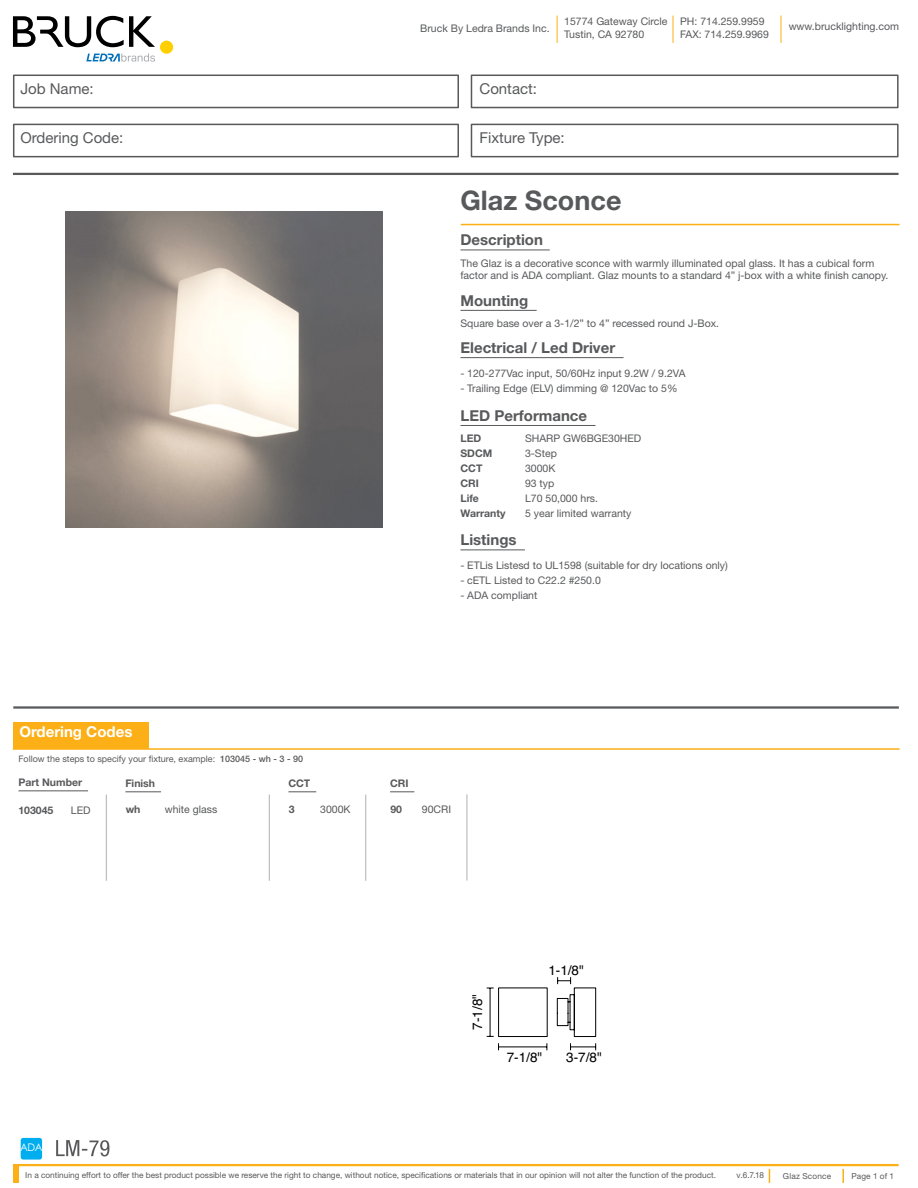
<style>
.page{position:relative;width:918px;height:1188px;background:#fff}
.page>*{position:absolute;margin:0;border:0;box-sizing:border-box;transform-origin:0 0}
.t1{font:700 27px "Helvetica Neue LT Std";color:#58595b}
.t2{font:700 15px "Helvetica Neue LT Std";color:#58595b}
.t3{font:15px "Helvetica Neue LT Std";color:#58595b}
.t4{font:700 15px "Helvetica Neue LT Std";color:#fff}
.t5{font:13.5px "Helvetica";color:#000}
.t6{font:10.5px/15px "Helvetica Neue LT Std";color:#58595b}
.t7{font:700 10.5px/15px "Helvetica Neue LT Std";color:#58595b}
.t8{font:10.5px "Century Gothic";color:#fff}
.t9{font:9px "Helvetica Neue LT Std";color:#58595b}
.t10{font:8.25px "Helvetica Neue LT Std";color:#58595b}
.t11{font:8.25px "Helvetica Neue LT Std";letter-spacing:.025em;color:#58595b}
.s1{font-weight:500}
</style>
<div class="page">
<svg style="left:13px;top:16px;width:142px;height:31px"></svg>
<div style="left:160px;top:41px;width:13px;height:13px;background:#ffcf01;border-radius:50%"></div>
<svg style="left:86px;top:54px;width:69px;height:8px"></svg>
<svg style="left:13px;top:74px;width:446px;height:35px"></svg>
<svg style="left:470px;top:74px;width:429px;height:35px"></svg>
<svg style="left:470px;top:123px;width:429px;height:35px"></svg>
<svg style="left:13px;top:123px;width:446px;height:35px"></svg>
<svg style="left:557px;top:16px;width:1px;height:27px"></svg>
<svg style="left:673px;top:16px;width:1px;height:27px"></svg>
<svg style="left:781px;top:16px;width:1px;height:27px"></svg>
<hr style="left:461px;top:224px;width:439px;height:1px;background:#fcaf17">
<hr style="left:106px;top:795px;width:1px;height:86px;background:#b1b0b0">
<hr style="left:13px;top:706px;width:886px;height:3px;background:#58595b">
<hr style="left:13px;top:748px;width:887px;height:2px;background:#fcaf17">
<div style="left:13px;top:722px;width:136px;height:27px;background:#fcaf17"></div>
<hr style="left:13px;top:173px;width:886px;height:2px;background:#58595b">
<hr style="left:13px;top:1164px;width:886px;height:2px;background:#fcaf17">
<svg style="left:842px;top:1169px;width:2px;height:14px"></svg>
<svg style="left:769px;top:1169px;width:1px;height:14px"></svg>
<div style="left:13px;top:1164px;width:6px;height:19px;background:#fcaf17"></div>
<hr style="left:460px;top:250px;width:90px;height:1px;background:#58595b">
<hr style="left:18px;top:790px;width:70px;height:1px;background:#58595b">
<hr style="left:125px;top:791px;width:36px;height:1px;background:#58595b">
<img style="left:66px;top:212px;width:316px;height:316px">
<hr style="left:460px;top:310px;width:77px;height:1px;background:#58595b">
<hr style="left:460px;top:357px;width:164px;height:1px;background:#58595b">
<hr style="left:460px;top:550px;width:65px;height:1px;background:#58595b">
<hr style="left:269px;top:795px;width:1px;height:86px;background:#b1b0b0">
<hr style="left:365px;top:795px;width:1px;height:86px;background:#b1b0b0">
<svg style="left:288px;top:791px;width:28px;height:1px"></svg>
<svg style="left:390px;top:791px;width:24px;height:1px"></svg>
<hr style="left:460px;top:425px;width:135px;height:1px;background:#58595b">
<svg style="left:56px;top:1140px;width:53px;height:16px"></svg>
<div style="left:21px;top:1138px;width:21px;height:22px;background:#00aeef;border-radius:3px"></div>
<hr style="left:467px;top:794px;width:1px;height:87px;background:#b1b0b0">
<svg style="left:570px;top:1043px;width:26px;height:7px"></svg>
<hr style="left:499px;top:1047px;width:48px;height:1px;background:#000">
<svg style="left:487px;top:977px;width:110px;height:60px"></svg>
<p class="t6" style="left:564px;top:15px;width:105px;line-height:12.6px">15774 Gateway Circle<br>Tustin, CA 92780</p>
<p class="t6" style="left:680px;top:15px;width:90px;line-height:12.6px">PH: 714.259.9959<br>FAX: 714.259.9969</p>
<p class="t6" style="left:420px;top:20px;width:131px">Bruck By Ledra Brands Inc.</p>
<p class="t6" style="left:789px;top:19px;width:112px">www.brucklighting.com</p>
<h2 class="t3" style="left:20px;top:80px;width:75px">Job Name:</h2>
<h2 class="t3" style="left:480px;top:80px;width:59px">Contact:</h2>
<h2 class="t3" style="left:20px;top:129px;width:105px">Ordering Code:</h2>
<h2 class="t3" style="left:480px;top:129px;width:87px">Fixture Type:</h2>
<h1 class="t1" style="left:460px;top:184px;width:163px">Glaz Sconce</h1>
<h2 class="t2" style="left:460px;top:231px;width:84px">Description</h2>
<p class="t6" style="left:460px;top:256px;width:430px;line-height:12.6px">The Glaz is a decorative sconce with warmly illuminated opal glass. It has a cubical form factor and is ADA compliant. Glaz mounts to a standard 4” j-box with a white finish canopy.</p>
<h2 class="t2" style="left:460px;top:291px;width:69px">Mounting</h2>
<p class="t6" style="left:460px;top:316px;width:260px">Square base over a 3-1/2” to 4” recessed round J-Box.</p>
<h2 class="t2" style="left:460px;top:339px;width:156px">Electrical / Led Driver</h2>
<p class="t6" style="left:460px;top:365px;width:227px">- 120-277Vac input, 50/60Hz input 9.2W / 9.2VA</p>
<p class="t6" style="left:460px;top:380px;width:219px">- Trailing Edge (ELV) dimming @ 120Vac to 5%</p>
<h2 class="t2" style="left:460px;top:406px;width:128px">LED Performance</h2>
<p class="t7" style="left:460px;top:430px;width:47px">LED<br>SDCM<br>CCT<br>CRI<br>Life<br>Warranty</p>
<p class="t6" style="left:525px;top:430px;width:118px">SHARP GW6BGE30HED<br>3-Step<br>3000K<br>93 typ<br>L70 50,000 hrs.<br>5 year limited warranty</p>
<h2 class="t2" style="left:460px;top:531px;width:58px">Listings</h2>
<p class="t6" style="left:460px;top:558px;width:269px">- ETLis Listesd to UL1598 (suitable for dry locations only)</p>
<p class="t6" style="left:460px;top:573px;width:142px">- cETL Listed to C22.2 #250.0</p>
<p class="t6" style="left:460px;top:588px;width:78px">- ADA compliant</p>
<h2 class="t4" style="left:19px;top:723px;width:115px">Ordering Codes</h2>
<p class="t7" style="left:18px;top:775px;width:65px">Part Number</p>
<p class="t7" style="left:18px;top:803px;width:37px">103045</p>
<p class="t6" style="left:71px;top:803px;width:21px">LED</p>
<p class="t9" style="left:18px;top:754px;width:286px">Follow the steps to specify your fixture, example: <span class="s1">103045 - wh - 3 - 90</span></p>
<p class="t7" style="left:288px;top:776px;width:23px">CCT</p>
<p class="t7" style="left:390px;top:776px;width:20px">CRI</p>
<p class="t7" style="left:289px;top:802px;width:7px">3</p>
<p class="t6" style="left:320px;top:802px;width:32px">3000K</p>
<p class="t7" style="left:390px;top:802px;width:13px">90</p>
<p class="t6" style="left:422px;top:802px;width:31px">90CRI</p>
<p class="t7" style="left:125px;top:776px;width:31px">Finish</p>
<p class="t7" style="left:126px;top:802px;width:16px">wh</p>
<p class="t6" style="left:165px;top:802px;width:54px">white glass</p>
<p class="t8" style="left:20px;top:1141px;width:24px">ADA</p>
<p class="t5" style="left:467px;top:1030px;width:37px;rotate:-90deg">7-1/8"</p>
<p class="t5" style="left:548px;top:960px;width:37px">1-1/8"</p>
<p class="t5" style="left:507px;top:1047px;width:37px">7-1/8"</p>
<p class="t5" style="left:566px;top:1047px;width:37px">3-7/8"</p>
<p class="t10" style="left:25px;top:1170px;width:692px">In a continuing effort to offer the best product possible we reserve the right to change, without notice, specifications or materials that in our opinion will not alter the function of the product.</p>
<p class="t10" style="left:737px;top:1170px;width:29px">v.6.7.18</p>
<p class="t11" style="left:783px;top:1171px;width:50px">Glaz Sconce</p>
<p class="t10" style="left:851px;top:1171px;width:44px">Page 1 of 1</p>
</div>
